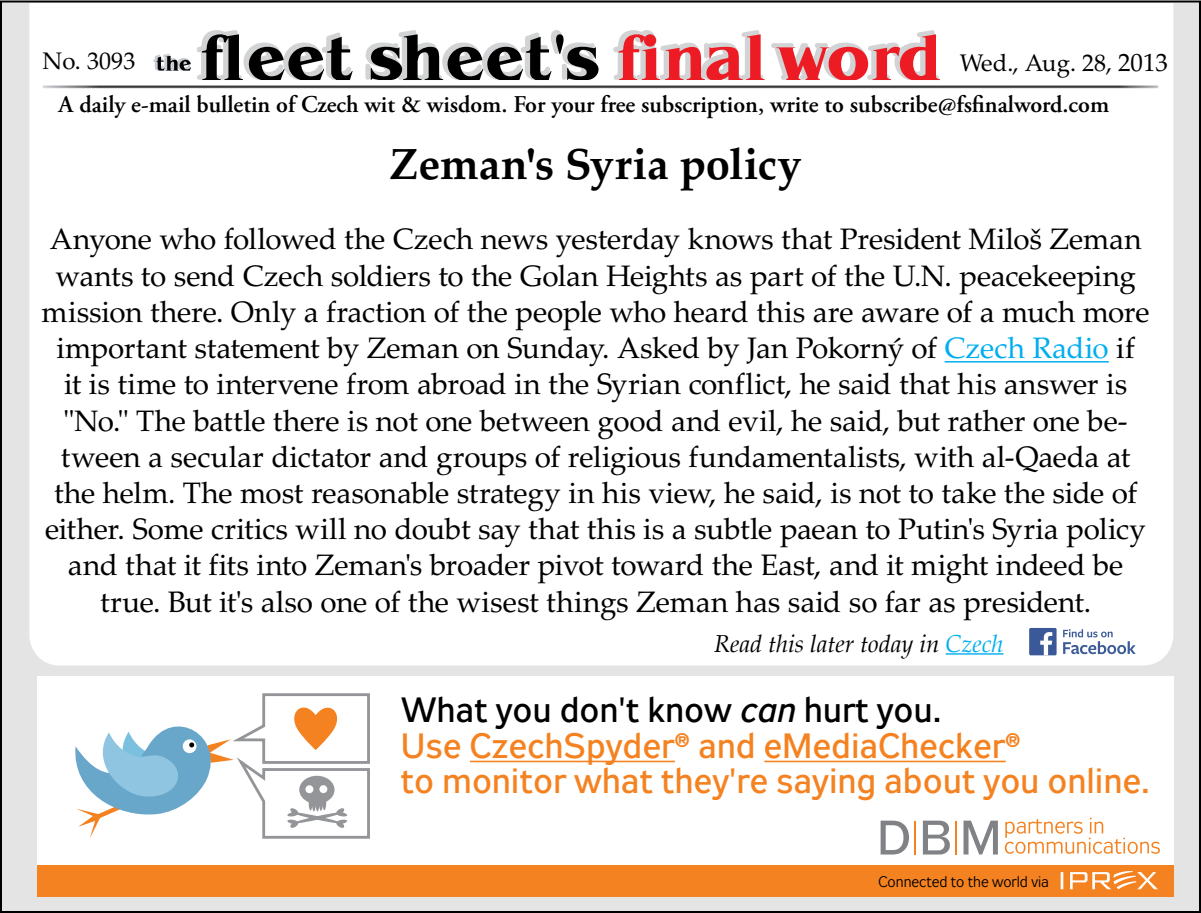
<style>
.page{position:relative;width:1201px;height:913px;background:#fff}
.page>*{position:absolute;margin:0;border:0;box-sizing:border-box;transform-origin:0 0}
.t1{font:700 43.6px "Palatino LTCE";letter-spacing:-.005em;color:#000}
.t2{font:35px/35.2px "Zeppelin 32";letter-spacing:.015em;color:#f58220}
.t3{font:35px "Zeppelin 32";letter-spacing:.015em;color:#000}
.t4{font:29.6px/36.2px "Palatino LTCE";letter-spacing:-.01em;color:#000;text-align:center}
.t5{font:600 24px "Adobe Garamond Pro";color:#000}
.t6{font:italic 24px "Palatino";color:#000}
.t7{font:24px "Palatino LTCE";color:#000}
.t8{font:15.2px "Zeppelin 31";color:#000}
.s1{font-size:25px}
.s2{color:#00aeef}
.s3{font-style:italic}
.s4{color:#000}
</style>
<div class="page">
<div style="left:1px;top:1px;width:1198px;height:910px;background:#e5e4e4"></div>
<div style="left:28px;top:1px;width:1146px;height:665px;background:#fff"></div>
<img style="left:40px;top:83px;width:1120px;height:7px">
<svg style="left:153px;top:30px;width:446px;height:50px;background:#a3a3a4"></svg>
<svg style="left:611px;top:30px;width:328px;height:50px;background:#eda0a3"></svg>
<hr style="left:945px;top:653px;width:58px;height:1px;background:#00aeef">
<svg style="left:1062px;top:629px;width:73px;height:25px;background:#c8d1e2"></svg>
<div style="left:1028px;top:627px;width:28px;height:28px;background:#3b5998;border-radius:2px"></div>
<svg style="left:1040px;top:632px;width:12px;height:23px"></svg>
<hr style="left:944px;top:361px;width:164px;height:1px;background:#00aeef">
<div style="left:37px;top:676px;width:1136px;height:220px;background:#fff"></div>
<svg style="left:880px;top:820px;width:117px;height:34px"></svg>
<svg style="left:1004px;top:817px;width:155px;height:36px"></svg>
<hr style="left:914px;top:820px;width:2px;height:34px;background:#f58220">
<hr style="left:954px;top:820px;width:2px;height:34px;background:#f58220">
<div style="left:37px;top:864px;width:1136px;height:32px;background:#f58220"></div>
<svg style="left:1060px;top:872px;width:3px;height:17px"></svg>
<svg style="left:1070px;top:871px;width:87px;height:18px"></svg>
<svg style="left:75px;top:693px;width:295px;height:146px"></svg>
<hr style="left:470px;top:760px;width:205px;height:2px;background:#f58220">
<hr style="left:764px;top:760px;width:241px;height:2px;background:#f58220">
<p class="t7" style="left:42px;top:47px;width:94px">No. 3093</p>
<p class="t7" style="left:959px;top:49px;width:210px">Wed., Aug. 28, <span class="s1">2013</span></p>
<p class="t5" style="left:59px;top:90px;width:1051px">A daily e-mail bulletin of Czech wit &amp; wisdom. For your free subscription, write to subscribe@fsfinalword.com</p>
<p class="t1" style="left:389px;top:138px;width:413px">Zeman's Syria policy</p>
<p class="t4" style="left:42px;top:222px;width:1109px">Anyone who followed the Czech news yesterday knows that President Miloš Zeman wants to send Czech soldiers to the Golan Heights as part of the U.N. peacekeeping mission there. Only a fraction of the people who heard this are aware of a much more important statement by Zeman on Sunday. Asked by Jan Pokorný of <span class="s2">Czech Radio</span> if<br>it is time to intervene from abroad in the Syrian conflict, he said that his answer is "No." The battle there is not one between good and evil, he said, but rather one be&shy;tween a secular dictator and groups of religious fundamentalists, with al-Qaeda at the helm. The most reasonable strategy in his view, he said, is not to take the side of either. Some critics will no doubt say that this is a subtle paean to Putin's Syria policy and that it fits into Zeman's broader pivot toward the East, and it might indeed be true. But it's also one of the wisest things Zeman has said so far as president.</p>
<p class="t6" style="left:714px;top:624px;width:291px">Read this later today in <span class="s2">Czech</span></p>
<p class="t3" style="left:401px;top:687px;width:541px">What you don t know <span class="s3">can</span> hurt you.</p>
<p class="t2" style="left:401px;top:695px;width:749px;text-indent:218px"><span class="s4">'<br></span>Use CzechSpyder® and eMediaChecker®<br>to monitor what they're saying about you online.</p>
<p class="t8" style="left:878px;top:871px;width:172px">Connected to the world via</p>
</div>
